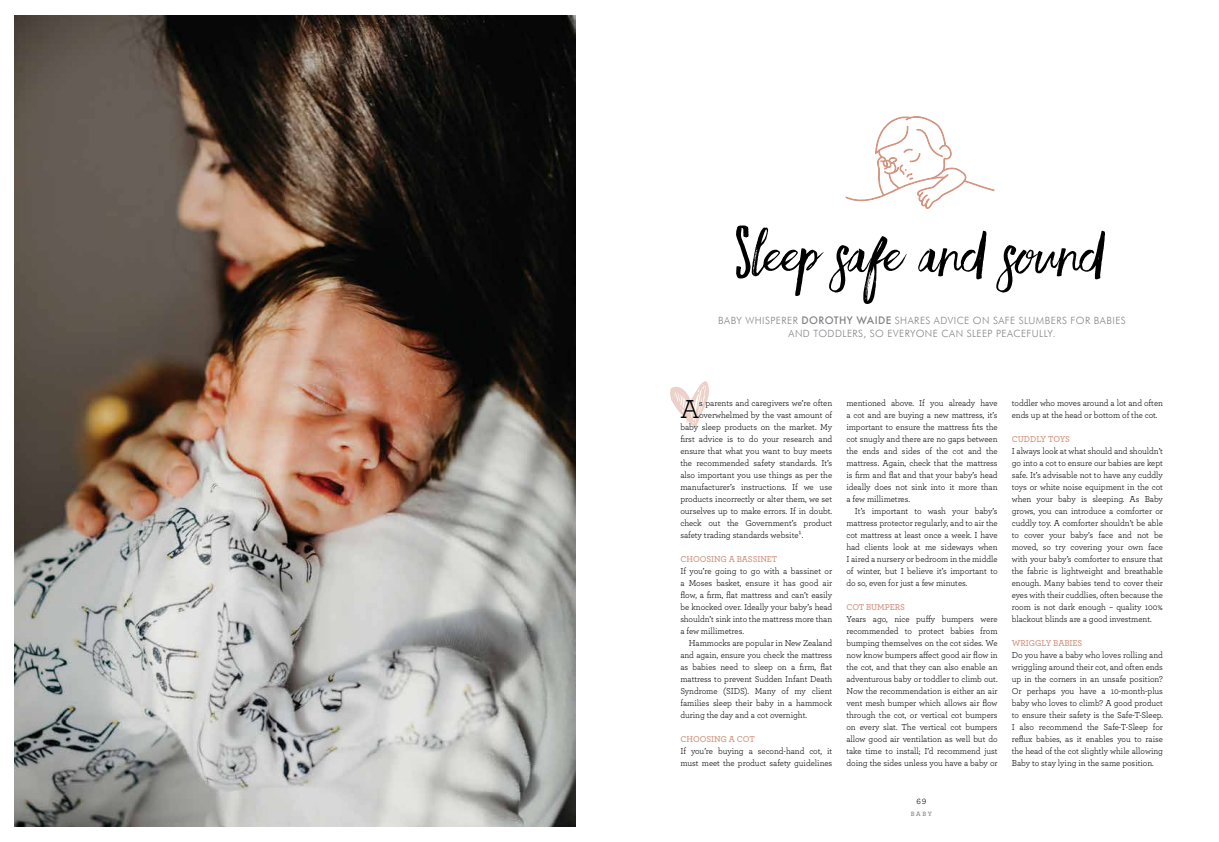
<style>
.page{position:relative;width:1219px;height:842px;background:#fff}
.page>*{position:absolute;margin:0;border:0;box-sizing:border-box;transform-origin:0 0}
.t1{font:27.2px "Archer";color:#000}
.t2{font:300 10px/13px "Futura BT";letter-spacing:.045em;color:#808285;text-align:center}
.t3{font:9px/12px "Archer";letter-spacing:-.005em;color:#000;text-align:justify}
.t4{font:600 9px "Archer";letter-spacing:-.005em;color:#d49681}
.t5{font:8px "Archer";color:#000}
.t6{font:600 6.5px "Archer";color:#808285}
.s1{font-family:"Futura";font-weight:500}
</style>
<div class="page">
<svg style="left:670px;top:381px;width:39px;height:47px"></svg>
<svg style="left:736px;top:225px;width:369px;height:79px"></svg>
<img style="left:14px;top:16px;width:561px;height:810px">
<svg style="left:845px;top:116px;width:150px;height:93px"></svg>
<p class="t2" style="left:718px;top:314px;width:409px">BABY WHISPERER <span class="s1">DOROTHY WAIDE</span> SHARES ADVICE ON SAFE SLUMBERS FOR BABIES<br>AND TODDLERS, SO EVERYONE CAN SLEEP PEACEFULLY.</p>
<h1 class="t1" style="left:680px;top:390px;width:20px">A</h1>
<p class="t3" style="left:699px;top:397px;width:135px">s parents and caregivers we’re often</p>
<p class="t3" style="left:699px;top:409px;width:135px">overwhelmed by the vast amount of</p>
<p class="t3" style="left:680px;top:421px;width:153px">baby sleep products on the market. My</p>
<p class="t3" style="left:680px;top:433px;width:153px">first advice is to do your research and</p>
<p class="t3" style="left:680px;top:445px;width:153px">ensure that what you want to buy meets</p>
<p class="t3" style="left:680px;top:457px;width:153px">the recommended safety standards. It’s</p>
<p class="t3" style="left:680px;top:469px;width:153px">also important you use things as per the</p>
<p class="t3" style="left:680px;top:481px;width:153px">manufacturer’s instructions. If we use</p>
<p class="t3" style="left:680px;top:493px;width:153px">products incorrectly or alter them, we set</p>
<p class="t3" style="left:680px;top:505px;width:153px">ourselves up to make errors. If in doubt.</p>
<p class="t3" style="left:680px;top:517px;width:153px">check out the Government’s product</p>
<p class="t3" style="left:680px;top:529px;width:124px">safety trading standards website¹.</p>
<p class="t4" style="left:680px;top:552px;width:98px">CHOOSING A BASSINET</p>
<p class="t3" style="left:680px;top:565px;width:153px">If you’re going to go with a bassinet or a Moses basket, ensure it has good air flow, a firm, flat mattress and can’t easily be knocked over. Ideally your baby’s head shouldn’t sink into the mattress more than a few millimetres.</p>
<p class="t3" style="left:680px;top:637px;width:153px;text-indent:9px">Hammocks are popular in New Zealand and again, ensure you check the mattress as babies need to sleep on a firm, flat mattress to prevent Sudden Infant Death Syndrome (SIDS). Many of my client families sleep their baby in a hammock during the day and a cot overnight.</p>
<p class="t4" style="left:680px;top:732px;width:76px">CHOOSING A COT</p>
<p class="t3" style="left:680px;top:745px;width:153px">If you’re buying a second-hand cot, it must meet the product safety guidelines</p>
<p class="t3" style="left:846px;top:397px;width:153px">mentioned above. If you already have a cot and are buying a new mattress, it’s important to ensure the mattress fits the cot snugly and there are no gaps between the ends and sides of the cot and the mattress. Again, check that the mattress is firm and flat and that your baby’s head ideally does not sink into it more than a few millimetres.</p>
<p class="t3" style="left:846px;top:505px;width:153px;text-indent:9px">It’s important to wash your baby’s mattress protector regularly, and to air the cot mattress at least once a week. I have had clients look at me sideways when I aired a nursery or bedroom in the middle of winter, but I believe it’s important to do so, even for just a few minutes.</p>
<p class="t4" style="left:846px;top:600px;width:60px">COT BUMPERS</p>
<p class="t3" style="left:846px;top:613px;width:153px">Years ago, nice puffy bumpers were recommended to protect babies from bumping themselves on the cot sides. We now know bumpers affect good air flow in the cot, and that they can also enable an adventurous baby or toddler to climb out.<br>Now the recommendation is either an air vent mesh bumper which allows air flow through the cot, or vertical cot bumpers on every slat. The vertical cot bumpers allow good air ventilation as well but do take time to install; I’d recommend just doing the sides unless you have a baby or</p>
<p class="t5" style="left:916px;top:796px;width:11px">69</p>
<p class="t6" style="left:911px;top:809px;width:23px">BABY</p>
<p class="t3" style="left:1012px;top:397px;width:153px">toddler who moves around a lot and often ends up at the head or bottom of the cot.</p>
<p class="t4" style="left:1012px;top:432px;width:60px">CUDDLY TOYS</p>
<p class="t3" style="left:1012px;top:445px;width:153px">I always look at what should and shouldn’t go into a cot to ensure our babies are kept safe. It’s advisable not to have any cuddly toys or white noise equipment in the cot when your baby is sleeping. As Baby grows, you can introduce a comforter or cuddly toy. A comforter shouldn’t be able to cover your baby’s face and not be moved, so try covering your own face with your baby’s comforter to ensure that the fabric is lightweight and breathable enough. Many babies tend to cover their eyes with their cuddlies, often because the room is not dark enough – quality 100% blackout blinds are a good investment.</p>
<p class="t4" style="left:1012px;top:636px;width:72px">WRIGGLY BABIES</p>
<p class="t3" style="left:1012px;top:649px;width:153px">Do you have a baby who loves rolling and wriggling around their cot, and often ends up in the corners in an unsafe position?<br>Or perhaps you have a 10-month-plus baby who loves to climb? A good product to ensure their safety is the Safe-T-Sleep.<br>I also recommend the Safe-T-Sleep for reflux babies, as it enables you to raise the head of the cot slightly while allowing Baby to stay lying in the same position.</p>
</div>
